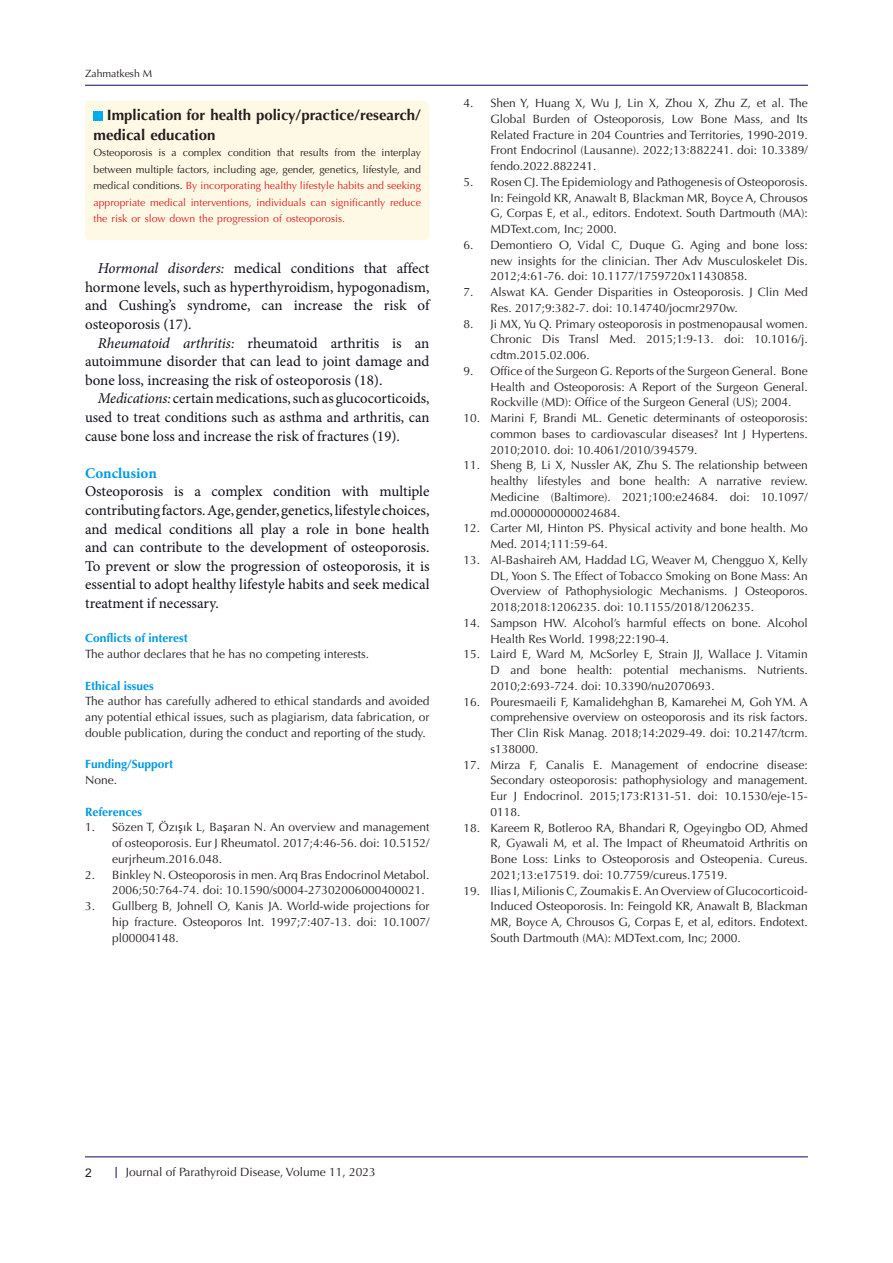
<style>
.page{position:relative;width:893px;height:1263px;background:#fff}
.page>*{position:absolute;margin:0;border:0;box-sizing:border-box;transform-origin:0 0}
.Normal__Web{font:15px/18.6px "Minion Pro";letter-spacing:-.005em;color:#0e101a;text-align:justify}
.t1{font:700 15px/19.5px "Optima LT Std";color:#231f20}
.Normal__Web-2{font:700 15px "Minion Pro";color:#0099e5}
.t2{font:12px/15.8px "Optima LT Std";color:#231f20;text-align:justify}
.t3{font:700 12px "Optima LT Std";color:#0099e5}
.t4{font:12px "Arial";color:#231f20}
.t5{font:10.5px/16.5px "Optima LT Std";color:#e01e25;text-align:justify}
.t6{font:10.5px "Optima LT Std";color:#231f20}
.s1{color:#231f20}
.s2{font-style:italic}
.s3{font-family:"Myriad Pro"}
</style>
<div class="page">
<hr style="left:85px;top:1156px;width:723px;height:1px;background:#190066">
<hr style="left:85px;top:85px;width:723px;height:1px;background:#190066">
<div style="left:85px;top:101px;width:344px;height:139px;background:#fef9e5;border-radius:6px"></div>
<div style="left:94px;top:111px;width:9px;height:9px;background:#00aeef"></div>
<p class="t6" style="left:85px;top:68px;width:69px">Zahmatkesh M</p>
<p class="t1" style="left:94px;top:106px;width:329px;text-indent:13px">Implication for health policy/practice/research/ medical education</p>
<p class="t5" style="left:94px;top:145px;width:329px"><span class="s1">Osteoporosis is a complex condition that results from the interplay between multiple factors, including age, gender, genetics, lifestyle, and medical conditions.</span> By incorporating healthy lifestyle habits and seeking appropriate medical interventions, individuals can significantly reduce the risk or slow down the progression of osteoporosis.</p>
<p class="Normal__Web" style="left:85px;top:259px;width:346px;text-indent:13px"><span class="s2">Hormonal disorders:</span> medical conditions that affect hormone levels, such as hyperthyroidism, hypogonadism, and Cushing’s syndrome, can increase the risk of osteoporosis (17).</p>
<p class="Normal__Web" style="left:85px;top:333px;width:346px;text-indent:13px"><span class="s2">Rheumatoid arthritis:</span> rheumatoid arthritis is an autoimmune disorder that can lead to joint damage and bone loss, increasing the risk of osteoporosis (18).</p>
<p class="Normal__Web" style="left:85px;top:389px;width:346px;text-indent:13px"><span class="s2">Medications:</span> certain medications, such as glucocorticoids, used to treat conditions such as asthma and arthritis, can cause bone loss and increase the risk of fractures (19).</p>
<p class="Normal__Web-2" style="left:85px;top:462px;width:73px">Conclusion</p>
<p class="Normal__Web" style="left:85px;top:482px;width:346px">Osteoporosis is a complex condition with multiple contributing factors. Age, gender, genetics, lifestyle choices, and medical conditions all play a role in bone health and can contribute to the development of osteoporosis.<br>To prevent or slow the progression of osteoporosis, it is essential to adopt healthy lifestyle habits and seek medical treatment if necessary.</p>
<p class="t3" style="left:85px;top:631px;width:104px">Conflicts of interest</p>
<p class="t2" style="left:85px;top:646px;width:286px">The author declares that he has no competing interests.</p>
<p class="t3" style="left:85px;top:678px;width:70px">Ethical issues</p>
<p class="t2" style="left:85px;top:693px;width:346px">The author has carefully adhered to ethical standards and avoided any potential ethical issues, such as plagiarism, data fabrication, or double publication, during the conduct and reporting of the study.</p>
<p class="t3" style="left:85px;top:757px;width:90px">Funding/Support</p>
<p class="t2" style="left:85px;top:772px;width:34px">None.</p>
<p class="t3" style="left:85px;top:804px;width:58px">References</p>
<p class="t2" style="left:112px;top:819px;width:319px;text-indent:-27px">1. Sözen T, Özı<span class="s3">ş</span>ık L, Ba<span class="s3">ş</span>aran N. An overview and management of osteoporosis. Eur J Rheumatol. 2017;4:46-56. doi: 10.5152/ eurjrheum.2016.048.</p>
<p class="t2" style="left:112px;top:867px;width:319px;text-indent:-27px">2. Binkley N. Osteoporosis in men. Arq Bras Endocrinol Metabol.<br>2006;50:764-74. doi: 10.1590/s0004-27302006000400021.</p>
<p class="t2" style="left:112px;top:898px;width:319px;text-indent:-27px">3. Gullberg B, Johnell O, Kanis JA. World-wide projections for hip fracture. Osteoporos Int. 1997;7:407-13. doi: 10.1007/ pl00004148.</p>
<p class="t2" style="left:490px;top:95px;width:319px;text-indent:-27px">4. Shen Y, Huang X, Wu J, Lin X, Zhou X, Zhu Z, et al. The Global Burden of Osteoporosis, Low Bone Mass, and Its Related Fracture in 204 Countries and Territories, 1990-2019.<br>Front Endocrinol (Lausanne). 2022;13:882241. doi: 10.3389/ fendo.2022.882241.</p>
<p class="t2" style="left:490px;top:174px;width:319px;text-indent:-27px">5. Rosen CJ. The Epidemiology and Pathogenesis of Osteoporosis.<br>In: Feingold KR, Anawalt B, Blackman MR, Boyce A, Chrousos G, Corpas E, et al., editors. Endotext. South Dartmouth (MA):<br>MDText.com, Inc; 2000.</p>
<p class="t2" style="left:490px;top:237px;width:319px;text-indent:-27px">6. Demontiero O, Vidal C, Duque G. Aging and bone loss: new insights for the clinician. Ther Adv Musculoskelet Dis.<br>2012;4:61-76. doi: 10.1177/1759720x11430858.</p>
<p class="t2" style="left:490px;top:284px;width:319px;text-indent:-27px">7. Alswat KA. Gender Disparities in Osteoporosis. J Clin Med<br>Res. 2017;9:382-7. doi: 10.14740/jocmr2970w.</p>
<p class="t2" style="left:490px;top:316px;width:319px;text-indent:-27px">8. Ji MX, Yu Q. Primary osteoporosis in postmenopausal women.<br>Chronic Dis Transl Med. 2015;1:9-13. doi: 10.1016/j. cdtm.2015.02.006.</p>
<p class="t2" style="left:490px;top:363px;width:319px;text-indent:-27px">9. Office of the Surgeon G. Reports of the Surgeon General. Bone Health and Osteoporosis: A Report of the Surgeon General.<br>Rockville (MD): Office of the Surgeon General (US); 2004.</p>
<p class="t2" style="left:490px;top:410px;width:319px;text-indent:-27px">10. Marini F, Brandi ML. Genetic determinants of osteoporosis: common bases to cardiovascular diseases? Int J Hypertens.<br>2010;2010. doi: 10.4061/2010/394579.</p>
<p class="t2" style="left:490px;top:458px;width:319px;text-indent:-27px">11. Sheng B, Li X, Nussler AK, Zhu S. The relationship between healthy lifestyles and bone health: A narrative review.<br>Medicine (Baltimore). 2021;100:e24684. doi: 10.1097/ md.0000000000024684.</p>
<p class="t2" style="left:490px;top:521px;width:319px;text-indent:-27px">12. Carter MI, Hinton PS. Physical activity and bone health. Mo<br>Med. 2014;111:59-64.</p>
<p class="t2" style="left:490px;top:552px;width:319px;text-indent:-27px">13. Al-Bashaireh AM, Haddad LG, Weaver M, Chengguo X, Kelly DL, Yoon S. The Effect of Tobacco Smoking on Bone Mass: An Overview of Pathophysiologic Mechanisms. J Osteoporos.<br>2018;2018:1206235. doi: 10.1155/2018/1206235.</p>
<p class="t2" style="left:490px;top:615px;width:319px;text-indent:-27px">14. Sampson HW. Alcohol’s harmful effects on bone. Alcohol<br>Health Res World. 1998;22:190-4.</p>
<p class="t2" style="left:490px;top:647px;width:319px;text-indent:-27px">15. Laird E, Ward M, McSorley E, Strain JJ, Wallace J. Vitamin D and bone health: potential mechanisms. Nutrients.<br>2010;2:693-724. doi: 10.3390/nu2070693.</p>
<p class="t2" style="left:490px;top:694px;width:319px;text-indent:-27px">16. Pouresmaeili F, Kamalidehghan B, Kamarehei M, Goh YM. A comprehensive overview on osteoporosis and its risk factors.<br>Ther Clin Risk Manag. 2018;14:2029-49. doi: 10.2147/tcrm. s138000.</p>
<p class="t2" style="left:490px;top:757px;width:319px;text-indent:-27px">17. Mirza F, Canalis E. Management of endocrine disease:<br>Secondary osteoporosis: pathophysiology and management.<br>Eur J Endocrinol. 2015;173:R131-51. doi: 10.1530/eje-15- 0118.</p>
<p class="t2" style="left:490px;top:820px;width:319px;text-indent:-27px">18. Kareem R, Botleroo RA, Bhandari R, Ogeyingbo OD, Ahmed R, Gyawali M, et al. The Impact of Rheumatoid Arthritis on Bone Loss: Links to Osteoporosis and Osteopenia. Cureus.<br>2021;13:e17519. doi: 10.7759/cureus.17519.</p>
<p class="t2" style="left:490px;top:883px;width:319px;text-indent:-27px">19. Ilias I, Milionis C, Zoumakis E. An Overview of Glucocorticoid-Induced Osteoporosis. In: Feingold KR, Anawalt B, Blackman MR, Boyce A, Chrousos G, Corpas E, et al, editors. Endotext.<br>South Dartmouth (MA): MDText.com, Inc; 2000.</p>
<p class="t4" style="left:85px;top:1164px;width:8px">2</p>
<p class="t2" style="left:126px;top:1164px;width:251px">Journal of Parathyroid Disease, Volume 11, 2023</p>
</div>
